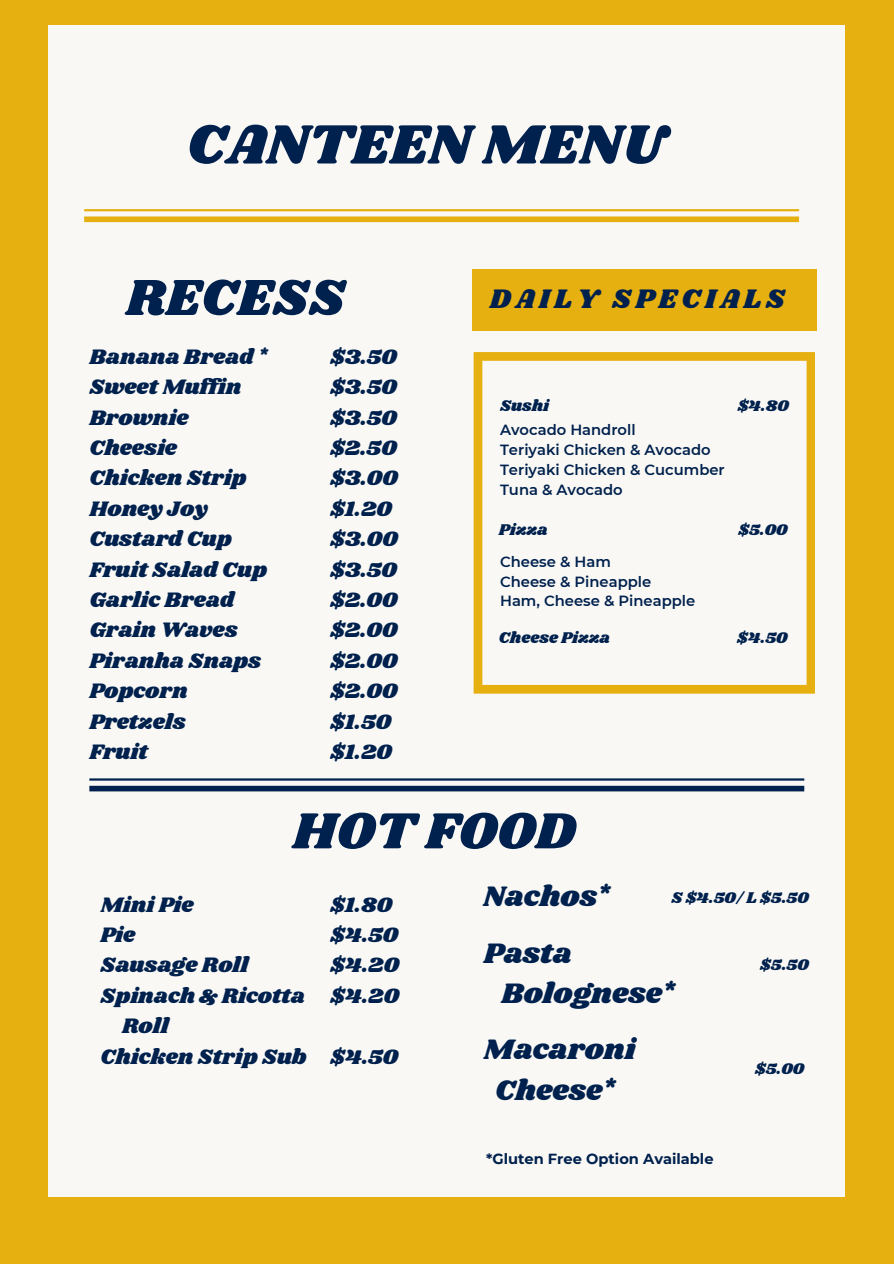
<style>
.page{position:relative;width:894px;height:1264px;background:#fff}
.page>*{position:absolute;margin:0;border:0;box-sizing:border-box;transform-origin:0 0}
.t1{font:57.3px "Shrikhand";color:#00214d}
.t2{font:52.5px "Shrikhand";color:#00214d}
.t3{font:29.25px/40.5px "Shrikhand";color:#00214d}
.t4{font:27.75px "Shrikhand";letter-spacing:.15em;color:#00214d}
.t5{font:21.75px/30.3px "Shrikhand";color:#00214d}
.t6{font:16.05px "Shrikhand";color:#00214d}
.t7{font:600 14.7px/20px "Montserrat";color:#00214d}
.t8{font:700 14.55px "Montserrat";color:#00214d}
</style>
<div class="page">
<div style="left:0;top:0;width:893px;height:1263px;background:#e6b011"></div>
<div style="left:49px;top:26px;width:795px;height:1170px;background:#f9f8f5"></div>
<svg style="left:473px;top:352px;width:341px;height:341px"></svg>
<div style="left:472px;top:269px;width:344px;height:62px;background:#e6b011"></div>
<div style="left:84px;top:216px;width:714px;height:6px;background:#e6b011"></div>
<hr style="left:84px;top:209px;width:714px;height:2px;background:#e6b011">
<div style="left:89px;top:785px;width:715px;height:6px;background:#00214d"></div>
<hr style="left:89px;top:778px;width:715px;height:2px;background:#00214d">
<h6 class="t1" style="left:187px;top:105px;width:481px">CANTEEN MENU</h6>
<p class="t2" style="left:126px;top:261px;width:220px">RECESS</p>
<p class="t5" style="left:89px;top:342px;width:179px">Banana Bread *<br>Sweet Muffin<br>Brownie<br>Cheesie<br>Chicken Strip<br>Honey Joy<br>Custard Cup<br>Fruit Salad Cup<br>Garlic Bread<br>Grain Waves<br>Piranha Snaps<br>Popcorn<br>Pretzels<br>Fruit</p>
<p class="t5" style="left:330px;top:342px;width:69px">$3.50 $3.50 $3.50 $2.50 $3.00 $1.20 $3.00 $3.50 $2.00 $2.00 $2.00 $2.00 $1.50 $1.20</p>
<h1 class="t4" style="left:489px;top:279px;width:296px">DAILY SPECIALS</h1>
<h1 class="t6" style="left:500px;top:394px;width:51px">Sushi</h1>
<p class="t7" style="left:500px;top:419px;width:226px">Avocado Handroll<br>Teriyaki Chicken &amp; Avocado<br>Teriyaki Chicken &amp; Cucumber<br>Tuna &amp; Avocado</p>
<h2 class="t6" style="left:499px;top:519px;width:50px">Pizza</h2>
<h6 class="t7" style="left:500px;top:551px;width:197px">Cheese &amp; Ham<br>Cheese &amp; Pineapple<br>Ham, Cheese &amp; Pineapple</h6>
<h4 class="t6" style="left:498px;top:626px;width:113px">Cheese Pizza</h4>
<h4 class="t6" style="left:737px;top:394px;width:53px">$4.80</h4>
<p class="t6" style="left:738px;top:519px;width:51px">$5.00</p>
<p class="t6" style="left:737px;top:626px;width:52px">$4.50</p>
<p class="t2" style="left:292px;top:794px;width:285px">HOT FOOD</p>
<h1 class="t5" style="left:100px;top:889px;width:95px">Mini Pie</h1>
<h1 class="t5" style="left:100px;top:920px;width:36px">Pie</h1>
<h1 class="t5" style="left:100px;top:950px;width:150px">Sausage Roll</h1>
<h1 class="t5" style="left:100px;top:981px;width:206px">Spinach &amp; Ricotta</h1>
<h1 class="t5" style="left:122px;top:1011px;width:48px">Roll</h1>
<h1 class="t5" style="left:100px;top:1041px;width:208px">Chicken Strip Sub</h1>
<h4 class="t5" style="left:330px;top:889px;width:70px">$1.80 $4.50 $4.20 $4.20</h4>
<h4 class="t5" style="left:330px;top:1041px;width:69px">$4.50</h4>
<h4 class="t3" style="left:483px;top:877px;width:127px">Nachos*</h4>
<h3 class="t6" style="left:671px;top:886px;width:139px">S $4.50/ L $5.50</h3>
<h5 class="t3" style="left:501px;top:933px;width:174px;text-indent:-18px">Pasta<br>Bolognese*</h5>
<h3 class="t6" style="left:760px;top:953px;width:50px">$5.50</h3>
<p class="t3" style="left:483px;top:1030px;width:153px;text-align:center">Macaroni<br>Cheese*</p>
<h3 class="t8" style="left:486px;top:1150px;width:229px">*Gluten Free Option Available</h3>
<p class="t6" style="left:754px;top:1057px;width:51px">$5.00</p>
</div>
